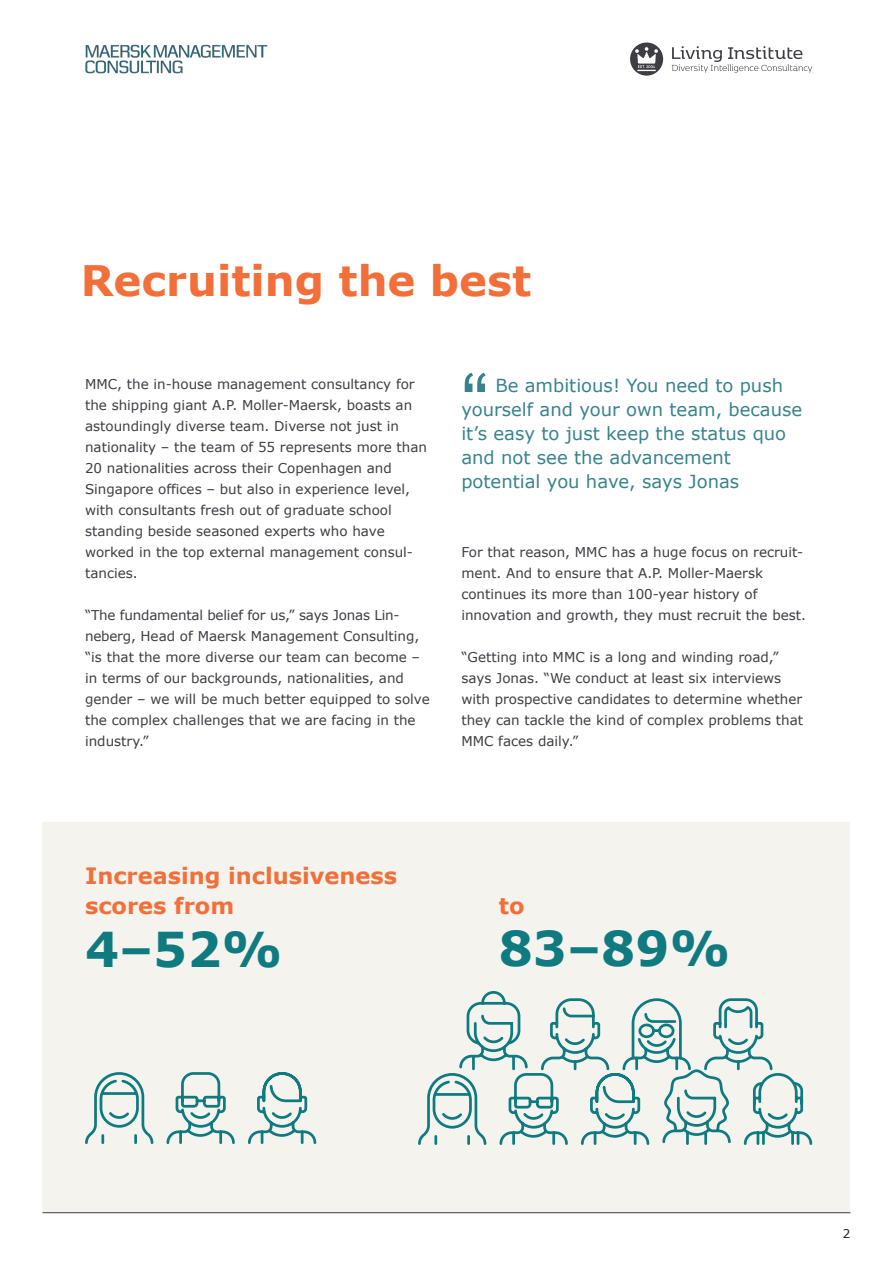
<style>
.page{position:relative;width:893px;height:1263px;background:#fff}
.page>*{position:absolute;margin:0;border:0;box-sizing:border-box;transform-origin:0 0}
.t1{font:82.5px "Arial";color:#38838b}
.Cover_-_Header{font:700 48px "Verdana";color:#107a81}
.Content_-_Heading_or{font:700 42px "Verdana";color:#f26f39}
.Cover_-_Header-2{font:700 22.5px/30px "Verdana";color:#f26f39}
.t2{font:18px/24px "Verdana";color:#38838b}
.Body_-_1_column{font:13.5px/21px "Verdana";color:#3e3d44}
.t3{font:12px "Verdana";color:#231f20}
</style>
<div class="page">
<img style="left:85px;top:45px;width:183px;height:29px">
<div style="left:43px;top:822px;width:807px;height:390px;background:#f4f3ee"></div>
<svg style="left:85px;top:1072px;width:232px;height:72px"></svg>
<svg style="left:418px;top:991px;width:395px;height:154px"></svg>
<svg style="left:672px;top:46px;width:140px;height:27px"></svg>
<svg style="left:630px;top:43px;width:33px;height:33px"></svg>
<hr style="left:43px;top:1212px;width:807px;height:1px;background:#3e3d44">
<p class="Content_-_Heading_or" style="left:81px;top:253px;width:452px">Recruiting the best</p>
<p class="Body_-_1_column" style="left:85px;top:373px;width:344px">MMC, the in-house management consultancy for the shipping giant A.P. Moller-Maersk, boasts an astoundingly diverse team. Diverse not just in nationality – the team of 55 represents more than 20 nationalities across their Copenhagen and Singapore offices – but also in experience level, with consultants fresh out of graduate school standing beside seasoned experts who have worked in the top external management consul&shy;tancies.</p>
<p class="Body_-_1_column" style="left:85px;top:604px;width:346px">“The fundamental belief for us,” says Jonas Lin&shy;neberg, Head of Maersk Management Consulting, “is that the more diverse our team can become – in terms of our backgrounds, nationalities, and gender – we will be much better equipped to solve the complex challenges that we are facing in the industry.”</p>
<p class="t1" style="left:461px;top:350px;width:29px">“</p>
<p class="t2" style="left:461px;top:374px;width:342px;text-indent:34px">Be ambitious! You need to push yourself and your own team, because it’s easy to just keep the status quo and not see the advancement potential you have, says Jonas</p>
<p class="Body_-_1_column" style="left:461px;top:541px;width:346px">For that reason, MMC has a huge focus on recruit&shy;ment. And to ensure that A.P. Moller-Maersk continues its more than 100-year history of innovation and growth, they must recruit the best.</p>
<p class="Body_-_1_column" style="left:461px;top:646px;width:343px">“Getting into MMC is a long and winding road,” says Jonas. “We conduct at least six interviews with prospective candidates to determine whether they can tackle the kind of complex problems that MMC faces daily.”</p>
<p class="Cover_-_Header-2" style="left:85px;top:861px;width:314px">Increasing inclusiveness scores from</p>
<p class="Cover_-_Header" style="left:85px;top:918px;width:199px">4–52%</p>
<p class="Cover_-_Header-2" style="left:499px;top:891px;width:27px">to</p>
<p class="Cover_-_Header" style="left:499px;top:917px;width:233px">83–89%</p>
<p class="t3" style="left:843px;top:1226px;width:9px">2</p>
</div>
